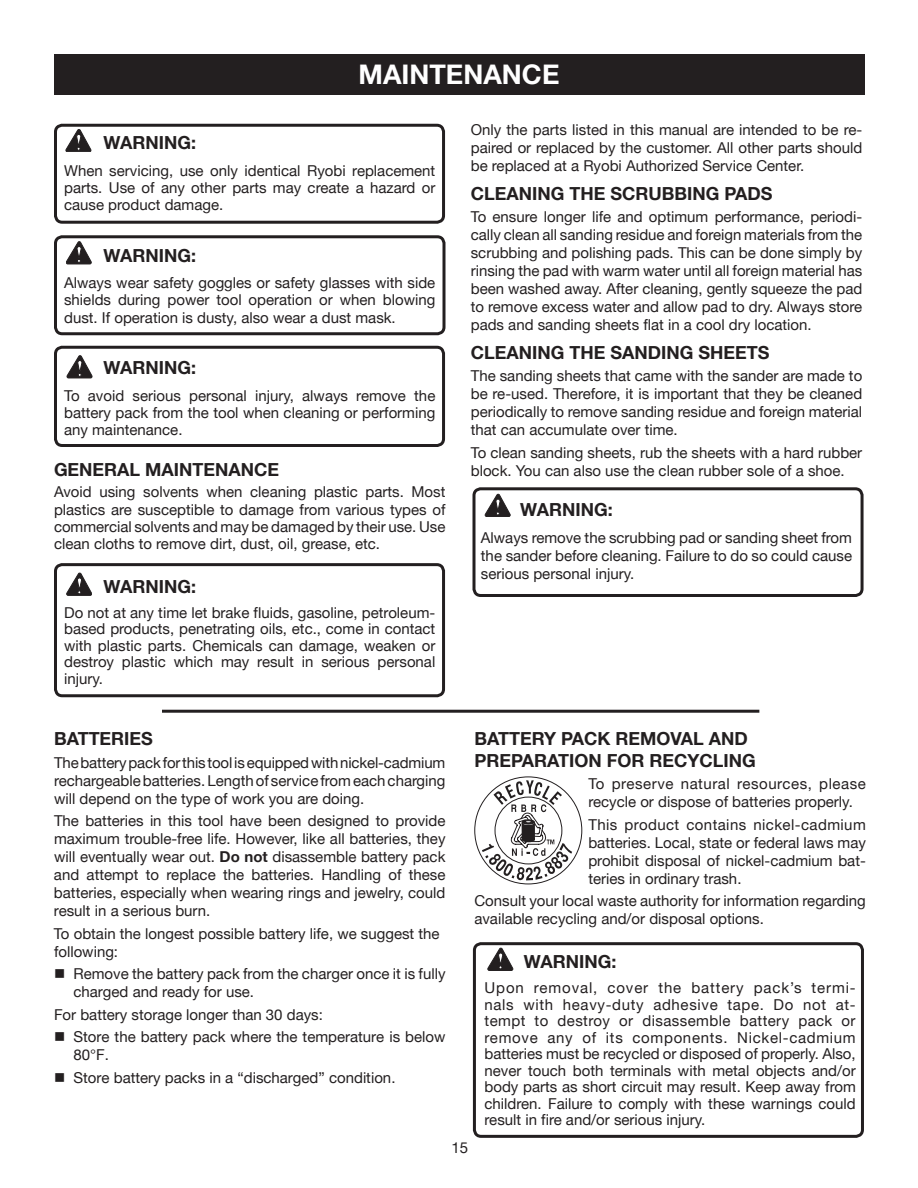
<style>
.page{position:relative;width:918px;height:1188px;background:#fff}
.page>*{position:absolute;margin:0;border:0;box-sizing:border-box;transform-origin:0 0}
.t1{font:700 27px "Helvetica Neue";color:#fff}
.t2{font:700 18px/21.6px "Helvetica Neue";color:#231f20}
.t3{font:15px/18px "Helvetica Neue";color:#231f20;text-align:justify}
.s1{font-weight:700}
</style>
<div class="page">
<div style="left:54px;top:54px;width:810px;height:40px;background:#231f20"></div>
<hr style="left:162px;top:710px;width:597px;height:3px;background:#231f20">
<svg style="left:474px;top:777px;width:108px;height:107px"></svg>
<svg style="left:54px;top:563px;width:392px;height:133px"></svg>
<svg style="left:472px;top:942px;width:392px;height:194px"></svg>
<svg style="left:54px;top:123px;width:392px;height:99px"></svg>
<svg style="left:54px;top:235px;width:392px;height:99px"></svg>
<svg style="left:54px;top:345px;width:392px;height:100px"></svg>
<svg style="left:488px;top:948px;width:25px;height:23px"></svg>
<svg style="left:67px;top:573px;width:25px;height:22px"></svg>
<svg style="left:472px;top:487px;width:392px;height:108px"></svg>
<h1 class="t1" style="left:359px;top:57px;width:202px">MAINTENANCE</h1>
<p class="t2" style="left:104px;top:132px;width:94px">WARNING:</p>
<p class="t3" style="left:64px;top:161px;width:373px;line-height:17.2px">When servicing, use only identical Ryobi replacement parts. Use of any other parts may create a hazard or cause product damage.</p>
<p class="t2" style="left:104px;top:244px;width:94px">WARNING:</p>
<p class="t3" style="left:64px;top:274px;width:373px;line-height:17.2px">Always wear safety goggles or safety glasses with side shields during power tool operation or when blowing dust. If operation is dusty, also wear a dust mask.</p>
<p class="t2" style="left:104px;top:357px;width:94px">WARNING:</p>
<p class="t3" style="left:64px;top:386px;width:373px;line-height:17.2px">To avoid serious personal injury, always remove the battery pack from the tool when cleaning or performing any maintenance.</p>
<p class="t2" style="left:54px;top:458px;width:227px">GENERAL MAINTENANCE</p>
<p class="t3" style="left:54px;top:483px;width:393px;line-height:17.2px">Avoid using solvents when cleaning plastic parts. Most plastics are susceptible to damage from various types of commercial solvents and may be damaged by their use. Use clean cloths to remove dirt, dust, oil, grease, etc.</p>
<p class="t2" style="left:104px;top:575px;width:94px">WARNING:</p>
<p class="t3" style="left:64px;top:604px;width:373px;line-height:16.5px">Do not at any time let brake fluids, gasoline, petroleum&shy;based products, penetrating oils, etc., come in contact with plastic parts. Chemicals can damage, weaken or destroy plastic which may result in serious personal injury.</p>
<p class="t2" style="left:54px;top:728px;width:100px">BATTERIES</p>
<p class="t3" style="left:54px;top:753px;width:393px">The battery pack for this tool is equipped with nickel-cadmium rechargeable batteries. Length of service from each charging will depend on the type of work you are doing.</p>
<p class="t3" style="left:54px;top:812px;width:393px">The batteries in this tool have been designed to provide maximum trouble-free life. However, like all batteries, they will eventually wear out. <span class="s1">Do not</span> disassemble battery pack and attempt to replace the batteries. Handling of these batteries, especially when wearing rings and jewelry, could result in a serious burn.</p>
<p class="t3" style="left:54px;top:924px;width:387px">To obtain the longest possible battery life, we suggest the following:</p>
<p class="t3" style="left:74px;top:965px;width:373px;text-indent:-20px">■ Remove the battery pack from the charger once it is fully charged and ready for use.</p>
<p class="t3" style="left:54px;top:1005px;width:270px">For battery storage longer than 30 days:</p>
<p class="t3" style="left:74px;top:1028px;width:374px;text-indent:-20px">■ Store the battery pack where the temperature is below<br>80°F.</p>
<p class="t3" style="left:54px;top:1068px;width:343px">■ Store battery packs in a “discharged” condition.</p>
<p class="t3" style="left:471px;top:121px;width:393px">Only the parts listed in this manual are intended to be re&shy;paired or replaced by the customer. All other parts should be replaced at a Ryobi Authorized Service Center.</p>
<p class="t2" style="left:471px;top:182px;width:303px">CLEANING THE SCRUBBING PADS</p>
<p class="t3" style="left:471px;top:208px;width:393px">To ensure longer life and optimum performance, periodi&shy;cally clean all sanding residue and foreign materials from the scrubbing and polishing pads. This can be done simply by rinsing the pad with warm water until all foreign material has been washed away. After cleaning, gently squeeze the pad to remove excess water and allow pad to dry. Always store pads and sanding sheets flat in a cool dry location.</p>
<p class="t2" style="left:471px;top:341px;width:300px">CLEANING THE SANDING SHEETS</p>
<p class="t3" style="left:471px;top:367px;width:393px">The sanding sheets that came with the sander are made to be re-used. Therefore, it is important that they be cleaned periodically to remove sanding residue and foreign material that can accumulate over time.</p>
<p class="t3" style="left:471px;top:443px;width:393px">To clean sanding sheets, rub the sheets with a hard rubber block. You can also use the clean rubber sole of a shoe.</p>
<p class="t2" style="left:520px;top:498px;width:94px">WARNING:</p>
<p class="t3" style="left:481px;top:528px;width:373px">Always remove the scrubbing pad or sanding sheet from the sander before cleaning. Failure to do so could cause serious personal injury.</p>
<p class="t2" style="left:474px;top:728px;width:283px">BATTERY PACK REMOVAL AND<br>PREPARATION FOR RECYCLING</p>
<p class="t3" style="left:588px;top:775px;width:279px">To preserve natural resources, please recycle or dispose of batteries properly.</p>
<p class="t3" style="left:588px;top:815px;width:279px">This product contains nickel-cadmium batteries. Local, state or federal laws may prohibit disposal of nickel-cadmium bat&shy;teries in ordinary trash.</p>
<p class="t3" style="left:474px;top:892px;width:393px">Consult your local waste authority for information regarding available recycling and/or disposal options.</p>
<p class="t2" style="left:524px;top:950px;width:94px">WARNING:</p>
<p class="t3" style="left:485px;top:980px;width:373px;line-height:16.5px">Upon removal, cover the battery pack’s termi&shy;nals with heavy-duty adhesive tape. Do not at&shy;tempt to destroy or disassemble battery pack or remove any of its components. Nickel-cadmium batteries must be recycled or disposed of properly. Also, never touch both terminals with metal objects and/or body parts as short circuit may result. Keep away from children. Failure to comply with these warnings could result in fire and/or serious injury.</p>
<p class="t3" style="left:451px;top:1139px;width:18px">15</p>
</div>
